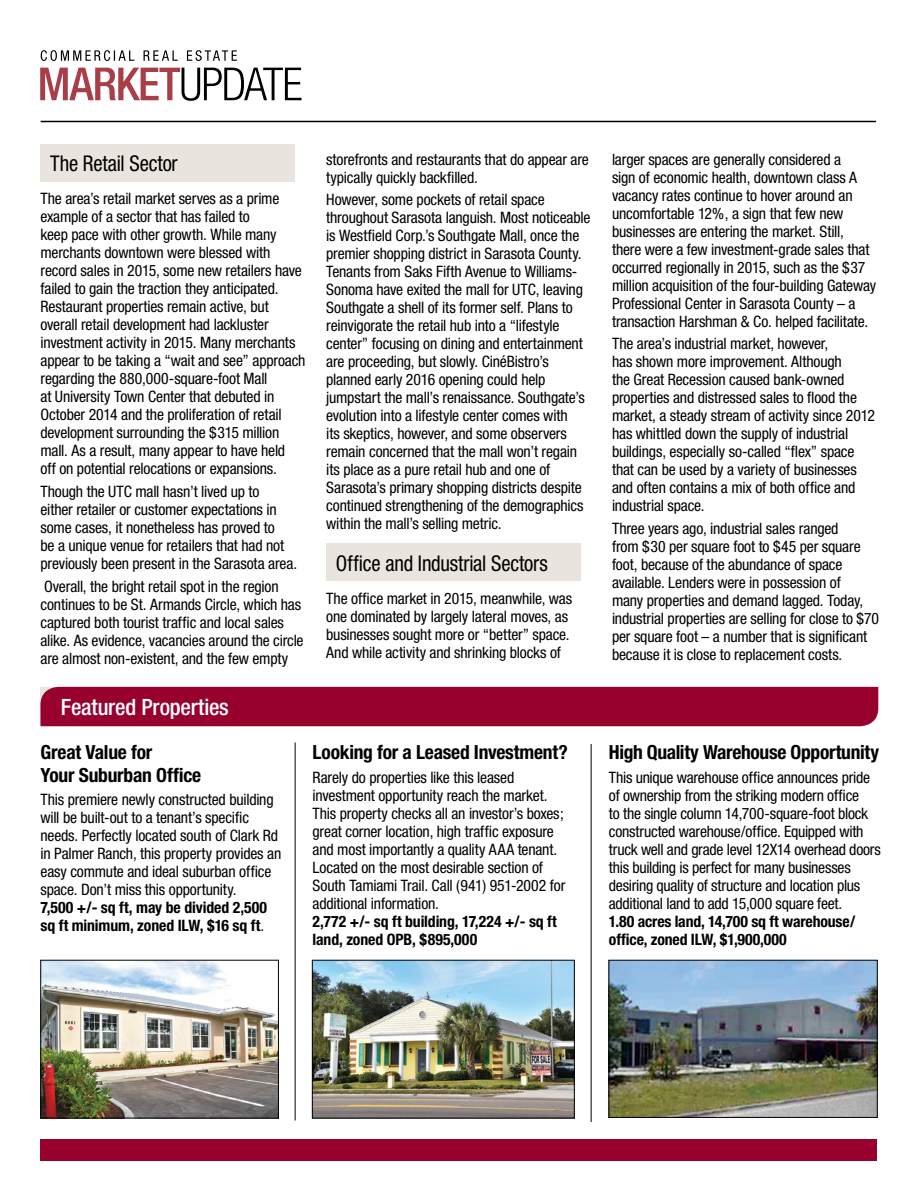
<style>
.page{position:relative;width:918px;height:1188px;background:#fff}
.page>*{position:absolute;margin:0;border:0;box-sizing:border-box;transform-origin:0 0}
.t1{font:500 condensed 22.5px "Helvetica Neue";letter-spacing:-.01em;color:#fff}
.t2{font:condensed 21.75px "Helvetica Neue";letter-spacing:-.01em;color:#000;scale:.95 1}
.t3{font:700 condensed 19.5px/22.5px "Helvetica Neue";letter-spacing:-.015em;color:#000}
.t4{font:condensed 15.75px/18px "Helvetica Neue";letter-spacing:-.01em;color:#000}
.t5{font:700 condensed 15.75px/18px "Helvetica Neue";letter-spacing:-.005em;color:#000}
.s1{font-weight:400}
</style>
<div class="page">
<div style="left:40px;top:144px;width:255px;height:38px;background:#eae4df"></div>
<div style="left:326px;top:544px;width:254px;height:37px;background:#eae4df"></div>
<svg style="left:40px;top:68px;width:261px;height:33px"></svg>
<svg style="left:41px;top:50px;width:196px;height:11px"></svg>
<div style="left:40px;top:1140px;width:838px;height:21px;background:#98002e"></div>
<div style="left:40px;top:687px;width:838px;height:39px;background:#98002e"></div>
<img style="left:314px;top:962px;width:259px;height:154px">
<div style="left:312px;top:960px;width:263px;height:158px;border:1px solid #000"></div>
<img style="left:611px;top:962px;width:264px;height:154px">
<div style="left:609px;top:960px;width:268px;height:158px;border:1px solid #000"></div>
<img style="left:42px;top:962px;width:235px;height:154px">
<div style="left:40px;top:960px;width:239px;height:158px;border:1px solid #000"></div>
<hr style="left:295px;top:742px;width:1px;height:378px;background:#000">
<hr style="left:591px;top:744px;width:1px;height:378px;background:#000">
<hr style="left:41px;top:121px;width:835px;height:1px;background:#000">
<h2 class="t2" style="left:50px;top:151px;width:136px">The Retail Sector</h2>
<p class="t4" style="left:40px;top:189px;width:267px">The area’s retail market serves as a prime example of a sector that has failed to<br>keep pace with other growth. While many merchants downtown were blessed with record sales in 2015, some new retailers have failed to gain the traction they anticipated.<br>Restaurant properties remain active, but overall retail development had lackluster investment activity in 2015. Many merchants appear to be taking a “wait and see” approach regarding the 880,000-square-foot Mall<br>at University Town Center that debuted in October 2014 and the proliferation of retail development surrounding the $315 million mall. As a result, many appear to have held<br>off on potential relocations or expansions.</p>
<p class="t4" style="left:40px;top:482px;width:258px">Though the UTC mall hasn’t lived up to<br>either retailer or customer expectations in some cases, it nonetheless has proved to<br>be a unique venue for retailers that had not previously been present in the Sarasota area.</p>
<p class="t4" style="left:40px;top:577px;width:265px">Overall, the bright retail spot in the region continues to be St. Armands Circle, which has captured both tourist traffic and local sales alike. As evidence, vacancies around the circle are almost non-existent, and the few empty</p>
<p class="t4" style="left:326px;top:150px;width:264px">storefronts and restaurants that do appear are typically quickly backfilled.</p>
<p class="t4" style="left:326px;top:191px;width:266px">However, some pockets of retail space throughout Sarasota languish. Most noticeable is Westfield Corp.’s Southgate Mall, once the premier shopping district in Sarasota County.<br>Tenants from Saks Fifth Avenue to Williams-Sonoma have exited the mall for UTC, leaving Southgate a shell of its former self. Plans to reinvigorate the retail hub into a “lifestyle center” focusing on dining and entertainment are proceeding, but slowly. CinéBistro’s planned early 2016 opening could help jumpstart the mall’s renaissance. Southgate’s evolution into a lifestyle center comes with<br>its skeptics, however, and some observers remain concerned that the mall won’t regain its place as a pure retail hub and one of Sarasota’s primary shopping districts despite continued strengthening of the demographics within the mall’s selling metric.</p>
<h2 class="t2" style="left:336px;top:551px;width:224px">Office and Industrial Sectors</h2>
<p class="t4" style="left:326px;top:590px;width:248px">The office market in 2015, meanwhile, was one dominated by largely lateral moves, as businesses sought more or “better” space.<br>And while activity and shrinking blocks of</p>
<h1 class="t1" style="left:61px;top:694px;width:169px">Featured Properties</h1>
<p class="t3" style="left:40px;top:741px;width:162px">Great Value for<br>Your Suburban Office</p>
<p class="t4" style="left:40px;top:790px;width:242px">This premiere newly constructed building will be built-out to a tenant’s specific needs. Perfectly located south of Clark Rd in Palmer Ranch, this property provides an easy commute and ideal suburban office space. Don’t miss this opportunity.</p>
<p class="t5" style="left:40px;top:898px;width:228px">7,500 +/- sq ft, may be divided 2,500 sq ft minimum, zoned ILW, $16 sq ft<span class="s1">.</span></p>
<p class="t3" style="left:313px;top:741px;width:257px">Looking for a Leased Investment?</p>
<p class="t4" style="left:313px;top:768px;width:254px">Rarely do properties like this leased investment opportunity reach the market.<br>This property checks all an investor’s boxes; great corner location, high traffic exposure and most importantly a quality AAA tenant.<br>Located on the most desirable section of South Tamiami Trail. Call (941) 951-2002 for additional information.</p>
<p class="t5" style="left:313px;top:912px;width:246px">2,772 +/- sq ft building, 17,224 +/- sq ft land, zoned OPB, $895,000</p>
<p class="t4" style="left:612px;top:150px;width:266px">larger spaces are generally considered a<br>sign of economic health, downtown class A vacancy rates continue to hover around an uncomfortable 12%, a sign that few new businesses are entering the market. Still, there were a few investment-grade sales that occurred regionally in 2015, such as the $37 million acquisition of the four-building Gateway Professional Center in Sarasota County – a transaction Harshman &amp; Co. helped facilitate.</p>
<p class="t4" style="left:612px;top:335px;width:264px">The area’s industrial market, however,<br>has shown more improvement. Although<br>the Great Recession caused bank-owned properties and distressed sales to flood the market, a steady stream of activity since 2012 has whittled down the supply of industrial buildings, especially so-called “flex” space that can be used by a variety of businesses and often contains a mix of both office and industrial space.</p>
<p class="t4" style="left:612px;top:520px;width:269px">Three years ago, industrial sales ranged<br>from $30 per square foot to $45 per square foot, because of the abundance of space available. Lenders were in possession of<br>many properties and demand lagged. Today, industrial properties are selling for close to $70 per square foot – a number that is significant because it is close to replacement costs.</p>
<p class="t3" style="left:609px;top:741px;width:272px">High Quality Warehouse Opportunity</p>
<p class="t4" style="left:609px;top:768px;width:274px">This unique warehouse office announces pride of ownership from the striking modern office<br>to the single column 14,700-square-foot block constructed warehouse/office. Equipped with truck well and grade level 12X14 overhead doors this building is perfect for many businesses desiring quality of structure and location plus additional land to add 15,000 square feet.</p>
<p class="t5" style="left:609px;top:912px;width:248px">1.80 acres land, 14,700 sq ft warehouse/ office, zoned ILW, $1,900,000</p>
</div>
